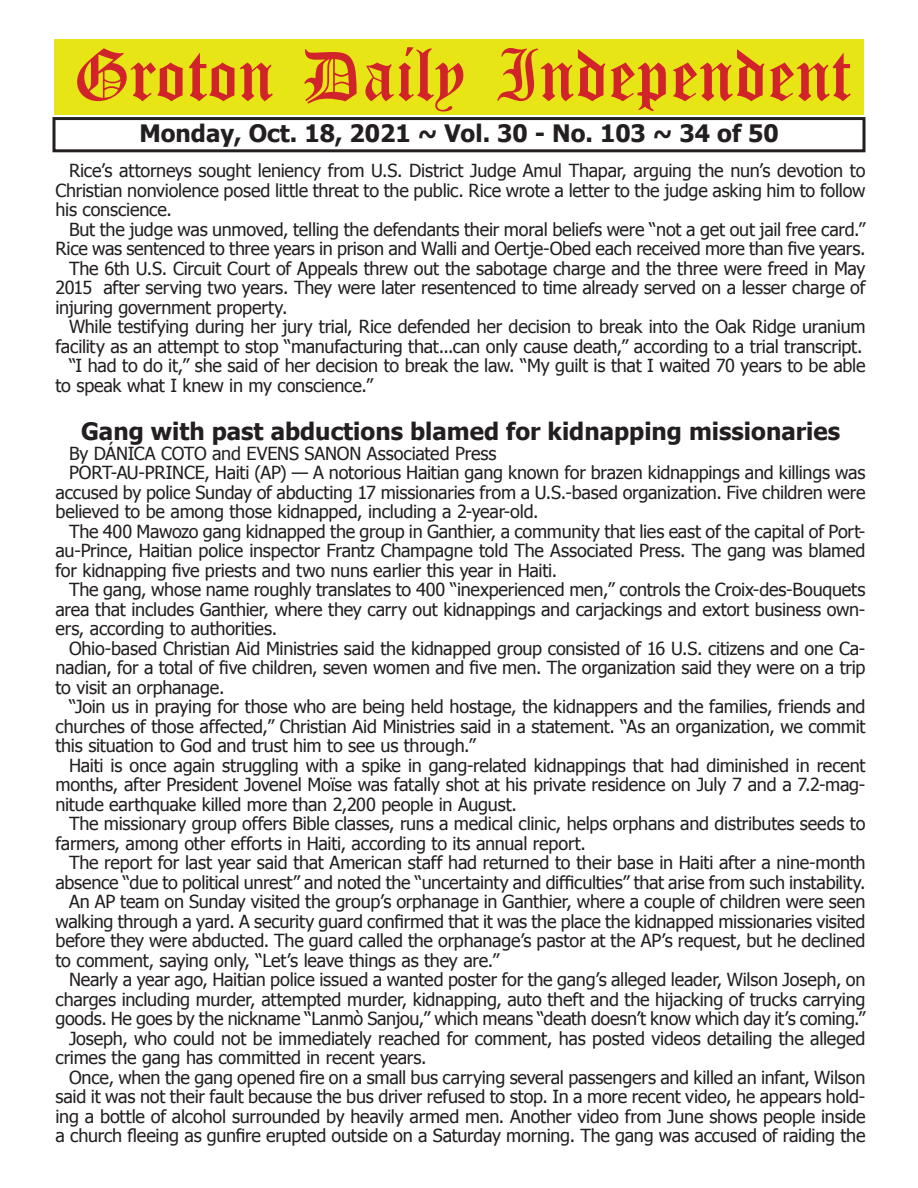
<style>
.page{position:relative;width:918px;height:1188px;background:#fff}
.page>*{position:absolute;margin:0;border:0;box-sizing:border-box;transform-origin:0 0}
.t1{font:54px "Old English Five";color:#d1232a}
.t2{font:700 24px "Tahoma";color:#231f20}
.t3{font:18px/19.5px "Tahoma";letter-spacing:-.015em;color:#231f20;text-align:justify}
</style>
<div class="page">
<div style="left:52px;top:117px;width:814px;height:35px;border:3px solid #231f20"></div>
<div style="left:54px;top:40px;width:810px;height:75px;background:#e7e515"></div>
<h1 class="t1" style="left:73px;top:50px;width:779px">Groton Daily Independent</h1>
<h2 class="t2" style="left:139px;top:116px;width:641px">Monday, Oct. 18, 2021 ~ Vol. 30 - No. 103 ~ 34 of 50</h2>
<p class="t3" style="left:56px;top:160px;width:812px;text-indent:14px">Rice’s attorneys sought leniency from U.S. District Judge Amul Thapar, arguing the nun’s devotion to Christian nonviolence posed little threat to the public. Rice wrote a letter to the judge asking him to follow his conscience.</p>
<p class="t3" style="left:69px;top:219px;width:798px">But the judge was unmoved, telling the defendants their moral beliefs were “not a get out jail free card.”</p>
<p class="t3" style="left:56px;top:238px;width:812px">Rice was sentenced to three years in prison and Walli and Oertje-Obed each received more than five years.</p>
<p class="t3" style="left:69px;top:258px;width:798px">The 6th U.S. Circuit Court of Appeals threw out the sabotage charge and the three were freed in May</p>
<p class="t3" style="left:56px;top:277px;width:811px">2015 after serving two years. They were later resentenced to time already served on a lesser charge of</p>
<p class="t3" style="left:56px;top:297px;width:233px">injuring government property.</p>
<p class="t3" style="left:69px;top:316px;width:798px">While testifying during her jury trial, Rice defended her decision to break into the Oak Ridge uranium</p>
<p class="t3" style="left:56px;top:336px;width:809px">facility as an attempt to stop “manufacturing that...can only cause death,” according to a trial transcript.</p>
<p class="t3" style="left:69px;top:355px;width:798px">“I had to do it,” she said of her decision to break the law. “My guilt is that I waited 70 years to be able</p>
<p class="t3" style="left:56px;top:375px;width:319px">to speak what I knew in my conscience.”</p>
<h2 class="t2" style="left:81px;top:415px;width:760px">Gang with past abductions blamed for kidnapping missionaries</h2>
<p class="t3" style="left:69px;top:443px;width:429px">By DÁNICA COTO and EVENS SANON Associated Press</p>
<p class="t3" style="left:69px;top:462px;width:798px">PORT-AU-PRINCE, Haiti (AP) — A notorious Haitian gang known for brazen kidnappings and killings was</p>
<p class="t3" style="left:56px;top:482px;width:812px">accused by police Sunday of abducting 17 missionaries from a U.S.-based organization. Five children were</p>
<p class="t3" style="left:56px;top:501px;width:485px">believed to be among those kidnapped, including a 2-year-old.</p>
<p class="t3" style="left:69px;top:521px;width:798px">The 400 Mawozo gang kidnapped the group in Ganthier, a community that lies east of the capital of Port-</p>
<p class="t3" style="left:56px;top:540px;width:812px">au-Prince, Haitian police inspector Frantz Champagne told The Associated Press. The gang was blamed</p>
<p class="t3" style="left:56px;top:560px;width:503px">for kidnapping five priests and two nuns earlier this year in Haiti.</p>
<p class="t3" style="left:69px;top:579px;width:798px">The gang, whose name roughly translates to 400 “inexperienced men,” controls the Croix-des-Bouquets</p>
<p class="t3" style="left:56px;top:599px;width:812px">area that includes Ganthier, where they carry out kidnappings and carjackings and extort business own-</p>
<p class="t3" style="left:56px;top:618px;width:223px">ers, according to authorities.</p>
<p class="t3" style="left:69px;top:638px;width:798px">Ohio-based Christian Aid Ministries said the kidnapped group consisted of 16 U.S. citizens and one Ca-</p>
<p class="t3" style="left:56px;top:657px;width:812px">nadian, for a total of five children, seven women and five men. The organization said they were on a trip</p>
<p class="t3" style="left:56px;top:677px;width:171px">to visit an orphanage.</p>
<p class="t3" style="left:69px;top:696px;width:798px">“Join us in praying for those who are being held hostage, the kidnappers and the families, friends and</p>
<p class="t3" style="left:56px;top:716px;width:812px">churches of those affected,” Christian Aid Ministries said in a statement. “As an organization, we commit</p>
<p class="t3" style="left:56px;top:735px;width:422px">this situation to God and trust him to see us through.”</p>
<p class="t3" style="left:69px;top:755px;width:798px">Haiti is once again struggling with a spike in gang-related kidnappings that had diminished in recent</p>
<p class="t3" style="left:56px;top:774px;width:812px">months, after President Jovenel Moïse was fatally shot at his private residence on July 7 and a 7.2-mag-</p>
<p class="t3" style="left:56px;top:794px;width:463px">nitude earthquake killed more than 2,200 people in August.</p>
<p class="t3" style="left:69px;top:813px;width:798px">The missionary group offers Bible classes, runs a medical clinic, helps orphans and distributes seeds to</p>
<p class="t3" style="left:56px;top:833px;width:532px">farmers, among other efforts in Haiti, according to its annual report.</p>
<p class="t3" style="left:69px;top:852px;width:798px">The report for last year said that American staff had returned to their base in Haiti after a nine-month</p>
<p class="t3" style="left:56px;top:872px;width:811px">absence “due to political unrest” and noted the “uncertainty and difficulties” that arise from such instability.</p>
<p class="t3" style="left:69px;top:891px;width:798px">An AP team on Sunday visited the group’s orphanage in Ganthier, where a couple of children were seen</p>
<p class="t3" style="left:56px;top:911px;width:812px">walking through a yard. A security guard confirmed that it was the place the kidnapped missionaries visited</p>
<p class="t3" style="left:56px;top:930px;width:811px">before they were abducted. The guard called the orphanage’s pastor at the AP’s request, but he declined</p>
<p class="t3" style="left:56px;top:950px;width:445px">to comment, saying only, “Let’s leave things as they are.”</p>
<p class="t3" style="left:69px;top:969px;width:798px">Nearly a year ago, Haitian police issued a wanted poster for the gang’s alleged leader, Wilson Joseph, on</p>
<p class="t3" style="left:56px;top:989px;width:812px">charges including murder, attempted murder, kidnapping, auto theft and the hijacking of trucks carrying</p>
<p class="t3" style="left:56px;top:1008px;width:811px">goods. He goes by the nickname “Lanmò Sanjou,” which means “death doesn’t know which day it’s coming.”</p>
<p class="t3" style="left:69px;top:1027px;width:798px">Joseph, who could not be immediately reached for comment, has posted videos detailing the alleged</p>
<p class="t3" style="left:56px;top:1047px;width:373px">crimes the gang has committed in recent years.</p>
<p class="t3" style="left:69px;top:1066px;width:798px">Once, when the gang opened fire on a small bus carrying several passengers and killed an infant, Wilson</p>
<p class="t3" style="left:56px;top:1086px;width:812px">said it was not their fault because the bus driver refused to stop. In a more recent video, he appears hold-</p>
<p class="t3" style="left:56px;top:1105px;width:812px">ing a bottle of alcohol surrounded by heavily armed men. Another video from June shows people inside</p>
<p class="t3" style="left:56px;top:1125px;width:812px">a church fleeing as gunfire erupted outside on a Saturday morning. The gang was accused of raiding the</p>
</div>
